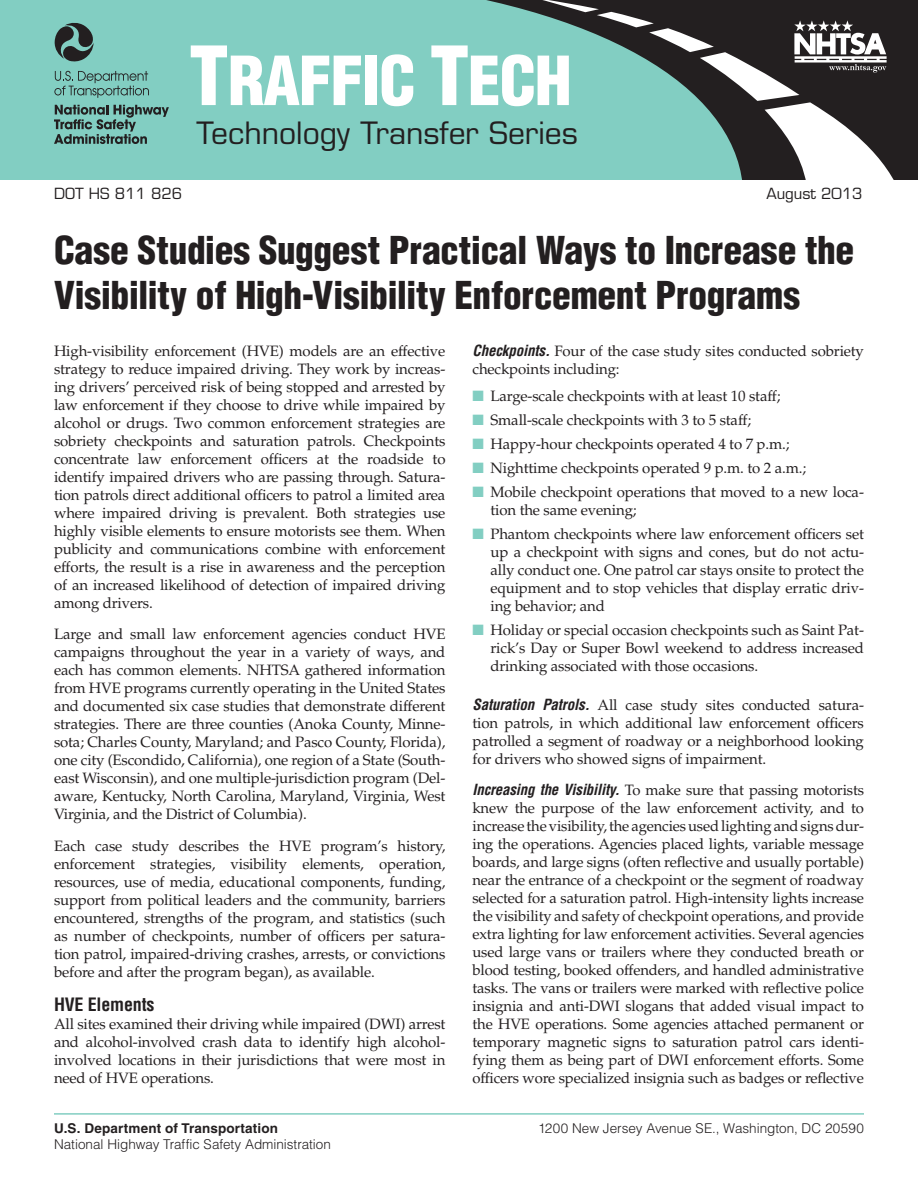
<style>
.page{position:relative;width:918px;height:1188px;background:#fff}
.page>*{position:absolute;margin:0;border:0;box-sizing:border-box;transform-origin:0 0}
.t1{font:900 condensed 66px "Helvetica LT Std";letter-spacing:-.02em;color:#fff}
.t2{font:900 condensed 37.5px/45px "Helvetica LT Std";letter-spacing:-.01em;color:#231f20}
.t3{font:30px "Eurostile LT Std";color:#231f20}
.HeadA{font:700 condensed 18px "Helvetica LT Std";letter-spacing:-.01em;color:#231f20}
.Body_Text{font:15px/18px "Palatino LT Std";letter-spacing:-.01em;color:#231f20;text-align:justify}
.t4{font:15px "Eurostile LT Std";color:#231f20}
.t5{font:300 13.5px "Helvetica LT Std";color:#231f20}
.t6{font:700 13.5px "Helvetica LT Std";letter-spacing:.01em;color:#231f20}
.s1{font-size:79.5px}
.s2{font-family:"Helvetica LT Std";font-weight:700;font-style:italic;font-stretch:condensed}
.s3{color:#82cec2}
</style>
<div class="page">
<hr style="left:54px;top:1113px;width:810px;height:2px;background:#82cec2">
<div style="left:0;top:0;width:918px;height:180px;background:#82cec2"></div>
<svg style="left:486px;top:0;width:432px;height:180px"></svg>
<svg style="left:529px;top:0;width:367px;height:180px"></svg>
<svg style="left:54px;top:105px;width:115px;height:39px"></svg>
<svg style="left:54px;top:71px;width:95px;height:27px"></svg>
<svg style="left:54px;top:22px;width:40px;height:40px"></svg>
<h1 class="t1" style="left:189px;top:39px;width:384px"><span class="s1">T</span>RAFFIC <span class="s1">T</span>ECH</h1>
<h3 class="t3" style="left:196px;top:115px;width:383px">Technology Transfer Series</h3>
<p class="t4" style="left:54px;top:185px;width:130px">DOT HS 811 826</p>
<p class="t4" style="left:766px;top:185px;width:98px">August 2013</p>
<p class="t2" style="left:54px;top:227px;width:802px">Case Studies Suggest Practical Ways to Increase the<br>Visibility of High-Visibility Enforcement Programs</p>
<p class="Body_Text" style="left:54px;top:342px;width:393px">High-visibility enforcement (HVE) models are an effective strategy to reduce impaired driving. They work by increas&shy;ing drivers’ perceived risk of being stopped and arrested by law enforcement if they choose to drive while impaired by alcohol or drugs. Two common enforcement strategies are sobriety checkpoints and saturation patrols. Checkpoints concentrate law enforcement officers at the roadside to identify impaired drivers who are passing through. Satura&shy;tion patrols direct additional officers to patrol a limited area where impaired driving is prevalent. Both strategies use highly visible elements to ensure motorists see them. When publicity and communications combine with enforcement efforts, the result is a rise in awareness and the perception of an increased likelihood of detection of impaired driving among drivers.</p>
<p class="Body_Text" style="left:54px;top:626px;width:393px">Large and small law enforcement agencies conduct HVE campaigns throughout the year in a variety of ways, and each has common elements. NHTSA gathered information from HVE programs currently operating in the United States and documented six case studies that demonstrate different strategies. There are three counties (Anoka County, Minne&shy;sota; Charles County, Maryland; and Pasco County, Florida), one city (Escondido, California), one region of a State (South&shy;east Wisconsin), and one multiple-jurisdiction program (Del&shy;aware, Kentucky, North Carolina, Maryland, Virginia, West Virginia, and the District of Columbia).</p>
<p class="Body_Text" style="left:54px;top:837px;width:393px">Each case study describes the HVE program’s history, enforcement strategies, visibility elements, operation, resources, use of media, educational components, funding, support from political leaders and the community, barriers encountered, strengths of the program, and statistics (such as number of checkpoints, number of officers per satura&shy;tion patrol, impaired-driving crashes, arrests, or convictions before and after the program began), as available.</p>
<p class="HeadA" style="left:54px;top:994px;width:102px">HVE Elements</p>
<p class="Body_Text" style="left:54px;top:1016px;width:393px">All sites examined their driving while impaired (DWI) arrest and alcohol-involved crash data to identify high alcohol&shy;involved locations in their jurisdictions that were most in need of HVE operations.</p>
<p class="Body_Text" style="left:472px;top:342px;width:393px"><span class="s2">Checkpoints.</span> Four of the case study sites conducted sobriety checkpoints including:</p>
<p class="Body_Text" style="left:472px;top:387px;width:310px"><span class="s3">■</span> Large-scale checkpoints with at least 10 staff;</p>
<p class="Body_Text" style="left:472px;top:411px;width:280px"><span class="s3">■</span> Small-scale checkpoints with 3 to 5 staff;</p>
<p class="Body_Text" style="left:472px;top:435px;width:319px"><span class="s3">■</span> Happy-hour checkpoints operated 4 to 7 p.m.;</p>
<p class="Body_Text" style="left:472px;top:459px;width:335px"><span class="s3">■</span> Nighttime checkpoints operated 9 p.m. to 2 a.m.;</p>
<p class="Body_Text" style="left:490px;top:483px;width:375px;text-indent:-18px"><span class="s3">■</span> Mobile checkpoint operations that moved to a new loca&shy;tion the same evening;</p>
<p class="Body_Text" style="left:490px;top:525px;width:375px;text-indent:-18px"><span class="s3">■</span> Phantom checkpoints where law enforcement officers set up a checkpoint with signs and cones, but do not actu&shy;ally conduct one. One patrol car stays onsite to protect the equipment and to stop vehicles that display erratic driv&shy;ing behavior; and</p>
<p class="Body_Text" style="left:490px;top:621px;width:375px;text-indent:-18px"><span class="s3">■</span> Holiday or special occasion checkpoints such as Saint Pat&shy;rick’s Day or Super Bowl weekend to address increased drinking associated with those occasions.</p>
<p class="Body_Text" style="left:472px;top:696px;width:393px"><span class="s2">Saturation Patrols.</span> All case study sites conducted satura&shy;tion patrols, in which additional law enforcement officers patrolled a segment of roadway or a neighborhood looking for drivers who showed signs of impairment.</p>
<p class="Body_Text" style="left:472px;top:782px;width:393px"><span class="s2">Increasing the Visibility.</span> To make sure that passing motorists knew the purpose of the law enforcement activity, and to increase the visibility, the agencies used lighting and signs dur&shy;ing the operations. Agencies placed lights, variable message boards, and large signs (often reflective and usually portable) near the entrance of a checkpoint or the segment of roadway selected for a saturation patrol. High-intensity lights increase the visibility and safety of checkpoint operations, and provide extra lighting for law enforcement activities. Several agencies used large vans or trailers where they conducted breath or blood testing, booked offenders, and handled administrative tasks. The vans or trailers were marked with reflective police insignia and anti-DWI slogans that added visual impact to the HVE operations. Some agencies attached permanent or temporary magnetic signs to saturation patrol cars identi&shy;fying them as being part of DWI enforcement efforts. Some officers wore specialized insignia such as badges or reflective</p>
<p class="t6" style="left:54px;top:1120px;width:225px">U.S. Department of Transportation</p>
<p class="t5" style="left:538px;top:1120px;width:327px">1200 New Jersey Avenue SE., Washington, DC 20590</p>
<p class="t5" style="left:54px;top:1136px;width:278px">National Highway Traffic Safety Administration</p>
</div>
